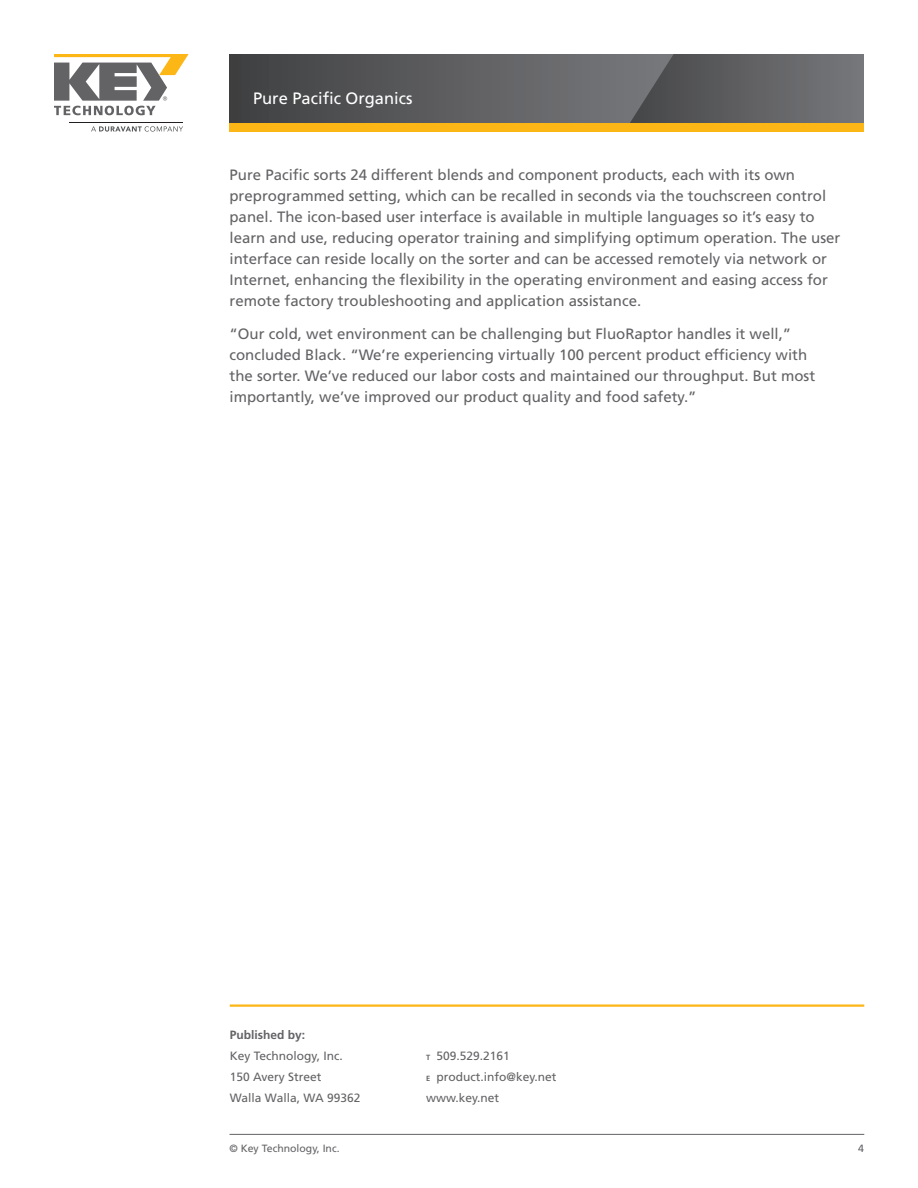
<style>
.page{position:relative;width:918px;height:1188px;background:#fff}
.page>*{position:absolute;margin:0;border:0;box-sizing:border-box;transform-origin:0 0}
.Document_Title__Head{font:16.5px "Frutiger LT Std";color:#fff}
.Main_Body_Text{font:15px/21px "Frutiger LT Std";color:#636366}
.Address{font:12px/21px "Frutiger LT Std";color:#636366}
.Published_by{font:700 12px "Frutiger LT Std";color:#636366}
.t1{font:10.5px "Frutiger LT Std";color:#636366}
.s1{font-weight:700;font-size:7.5px}
</style>
<div class="page">
<hr style="left:230px;top:1134px;width:634px;height:1px;background:#636366">
<svg style="left:230px;top:54px;width:400px;height:69px;background:#5a5a5c"></svg>
<svg style="left:630px;top:54px;width:234px;height:69px;background:#626366"></svg>
<div style="left:230px;top:123px;width:634px;height:9px;background:#fcb615"></div>
<svg style="left:54px;top:54px;width:135px;height:61px"></svg>
<svg style="left:91px;top:126px;width:92px;height:6px"></svg>
<hr style="left:69px;top:122px;width:114px;height:1px;background:#231f20">
<hr style="left:230px;top:1004px;width:634px;height:3px;background:#fcb615">
<p class="Document_Title__Head" style="left:253px;top:88px;width:161px">Pure Pacific Organics</p>
<p class="Main_Body_Text" style="left:230px;top:165px;width:612px">Pure Pacific sorts 24 different blends and component products, each with its own preprogrammed setting, which can be recalled in seconds via the touchscreen control panel. The icon-based user interface is available in multiple languages so it’s easy to learn and use, reducing operator training and simplifying optimum operation. The user interface can reside locally on the sorter and can be accessed remotely via network or Internet, enhancing the flexibility in the operating environment and easing access for remote factory troubleshooting and application assistance.</p>
<p class="Main_Body_Text" style="left:230px;top:324px;width:587px">“Our cold, wet environment can be challenging but FluoRaptor handles it well,” concluded Black. “We’re experiencing virtually 100 percent product efficiency with the sorter. We’ve reduced our labor costs and maintained our throughput. But most importantly, we’ve improved our product quality and food safety.”</p>
<p class="Published_by" style="left:230px;top:1028px;width:77px">Published by:</p>
<p class="Address" style="left:230px;top:1046px;width:114px">Key Technology, Inc.</p>
<p class="Address" style="left:230px;top:1067px;width:93px">150 Avery Street</p>
<p class="Address" style="left:230px;top:1088px;width:132px">Walla Walla, WA 99362</p>
<p class="Address" style="left:426px;top:1046px;width:132px"><span class="s1">T</span> 509.529.2161<br><span class="s1">E</span> product.info@key.net www.key.net</p>
<p class="t1" style="left:230px;top:1142px;width:112px">© Key Technology, Inc.</p>
<p class="t1" style="left:858px;top:1142px;width:7px">4</p>
</div>
